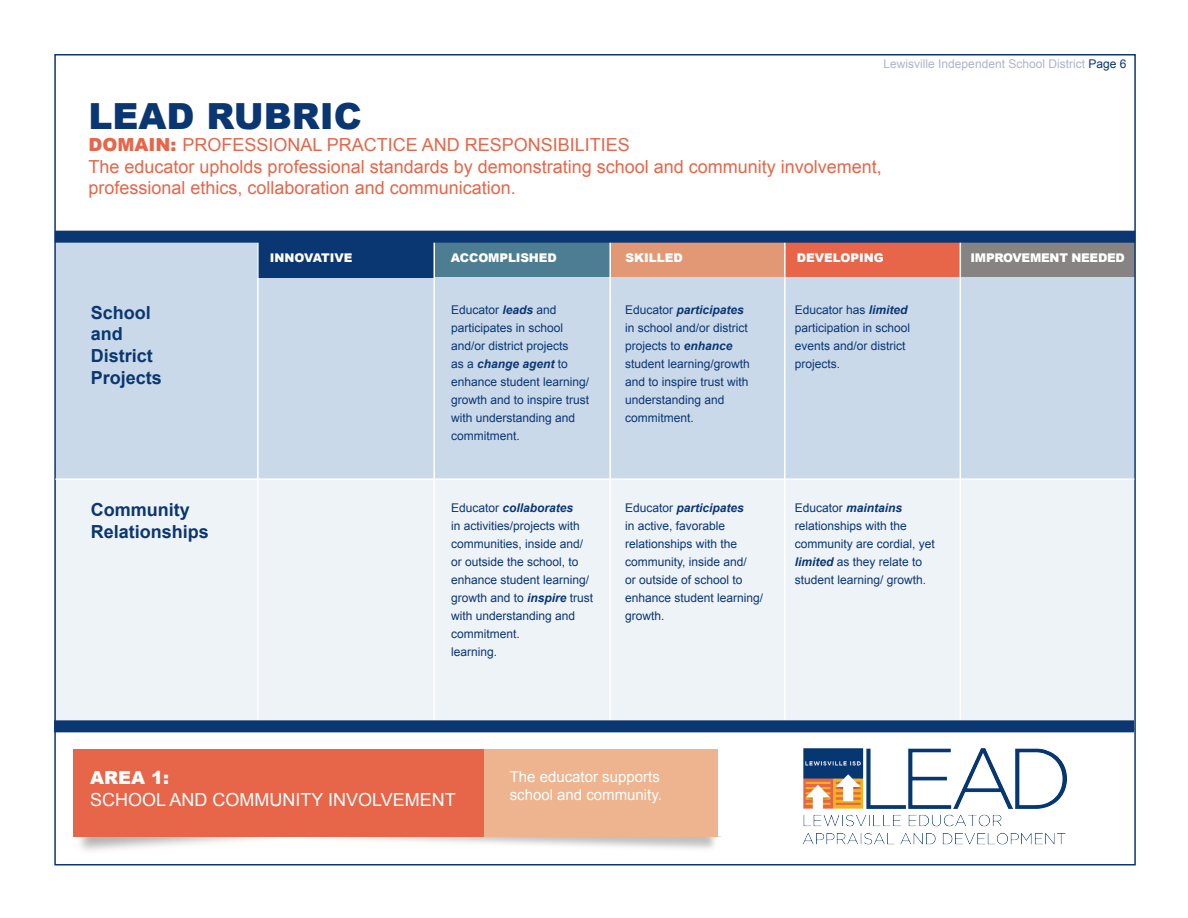
<style>
.page{position:relative;width:1188px;height:918px;background:#fff}
.page>*{position:absolute;margin:0;border:0;box-sizing:border-box;transform-origin:0 0}
.t1{font:900 36px "Arial";color:#0a3672}
.t2{font:18px/21.6px "Arial";color:#e76549}
.t3{font:700 18px "Arial";color:#0a3672}
.t4{font:18px "Arial";color:#fff}
.t5{font:900 18px "Arial";color:#fff}
.t6{font:15px/18px "Arial";color:#fff}
.t7{font:12px/18px "Arial";color:#0a3672}
.t8{font:900 12px "Arial";letter-spacing:-.01em;color:#fff}
.t9{font:12px "Arial";color:#aeb3ce}
.s1{color:#0a3672}
.s2{font-weight:900}
.s3{font-weight:700;font-style:italic}
</style>
<div class="page">
<div style="left:55px;top:237px;width:1080px;height:493px;background:#cad9ea"></div>
<div style="left:434px;top:243px;width:176px;height:34px;background:#4d7d93"></div>
<div style="left:258px;top:239px;width:176px;height:38px;background:#0a3672"></div>
<div style="left:610px;top:243px;width:175px;height:34px;background:#e29875"></div>
<div style="left:785px;top:243px;width:175px;height:34px;background:#e76549"></div>
<div style="left:960px;top:243px;width:174px;height:34px;background:#868382"></div>
<hr style="left:609px;top:236px;width:2px;height:491px;background:#fff">
<hr style="left:433px;top:236px;width:2px;height:489px;background:#fff">
<hr style="left:257px;top:236px;width:2px;height:489px;background:#fff">
<hr style="left:784px;top:236px;width:2px;height:487px;background:#fff">
<hr style="left:960px;top:236px;width:1px;height:491px;background:#fff">
<div style="left:55px;top:231px;width:1080px;height:12px;background:#0a3672"></div>
<div style="left:56px;top:480px;width:1078px;height:247px;background:#eef3f8"></div>
<hr style="left:55px;top:478px;width:1079px;height:2px;background:#fff">
<div style="left:54px;top:720px;width:1080px;height:12px;background:#0a3672"></div>
<img style="left:803px;top:748px;width:264px;height:97px">
<div style="left:73px;top:750px;width:413px;height:87px;background:#e76549"></div>
<div style="left:484px;top:750px;width:233px;height:87px;background:#eeb48f"></div>
<p class="t9" style="left:884px;top:56px;width:244px">Lewisville Independent School District <span class="s1">Page 6</span></p>
<p class="t1" style="left:89px;top:90px;width:275px">LEAD RUBRIC</p>
<p class="t2" style="left:89px;top:134px;width:543px"><span class="s2">DOMAIN:</span> PROFESSIONAL PRACTICE AND RESPONSIBILITIES</p>
<p class="t2" style="left:89px;top:156px;width:795px">The educator upholds professional standards by demonstrating school and community involvement, professional ethics, collaboration and communication.</p>
<p class="t3" style="left:91px;top:300px;width:62px">School</p>
<p class="t3" style="left:91px;top:322px;width:34px">and</p>
<p class="t3" style="left:91px;top:344px;width:64px">District</p>
<p class="t3" style="left:91px;top:365px;width:73px">Projects</p>
<p class="t3" style="left:91px;top:498px;width:100px">Community</p>
<p class="t3" style="left:91px;top:520px;width:120px">Relationships</p>
<p class="t8" style="left:270px;top:249px;width:84px">INNOVATIVE</p>
<p class="t8" style="left:451px;top:249px;width:107px">ACCOMPLISHED</p>
<p class="t8" style="left:625px;top:249px;width:59px">SKILLED</p>
<p class="t8" style="left:797px;top:249px;width:89px">DEVELOPING</p>
<p class="t8" style="left:970px;top:249px;width:156px">IMPROVEMENT NEEDED</p>
<p class="t7" style="left:451px;top:301px;width:140px">Educator <span class="s3">leads</span> and participates in school and/or district projects<br>as a <span class="s3">change agent</span> to enhance student learning/ growth and to inspire trust with understanding and commitment.</p>
<p class="t7" style="left:451px;top:499px;width:144px">Educator <span class="s3">collaborates<br></span>in activities/projects with communities, inside and/ or outside the school, to enhance student learning/ growth and to <span class="s3">inspire</span> trust with understanding and commitment.</p>
<p class="t7" style="left:451px;top:643px;width:48px">learning.</p>
<p class="t7" style="left:625px;top:301px;width:126px">Educator <span class="s3">participates </span>in school and/or district projects to <span class="s3">enhance </span>student learning/growth and to inspire trust with understanding and commitment.</p>
<p class="t7" style="left:795px;top:301px;width:117px">Educator has <span class="s3">limited </span>participation in school events and/or district projects.</p>
<p class="t7" style="left:625px;top:499px;width:140px">Educator <span class="s3">participates<br></span>in active, favorable relationships with the community, inside and/<br>or outside of school to enhance student learning/ growth.</p>
<p class="t7" style="left:795px;top:499px;width:142px">Educator <span class="s3">maintains </span>relationships with the community are cordial, yet <span class="s3">limited</span> as they relate to student learning/ growth.</p>
<p class="t5" style="left:90px;top:765px;width:81px">AREA 1:</p>
<p class="t4" style="left:90px;top:788px;width:367px">SCHOOL AND COMMUNITY INVOLVEMENT</p>
<p class="t6" style="left:510px;top:768px;width:154px">The educator supports school and community.</p>
</div>
